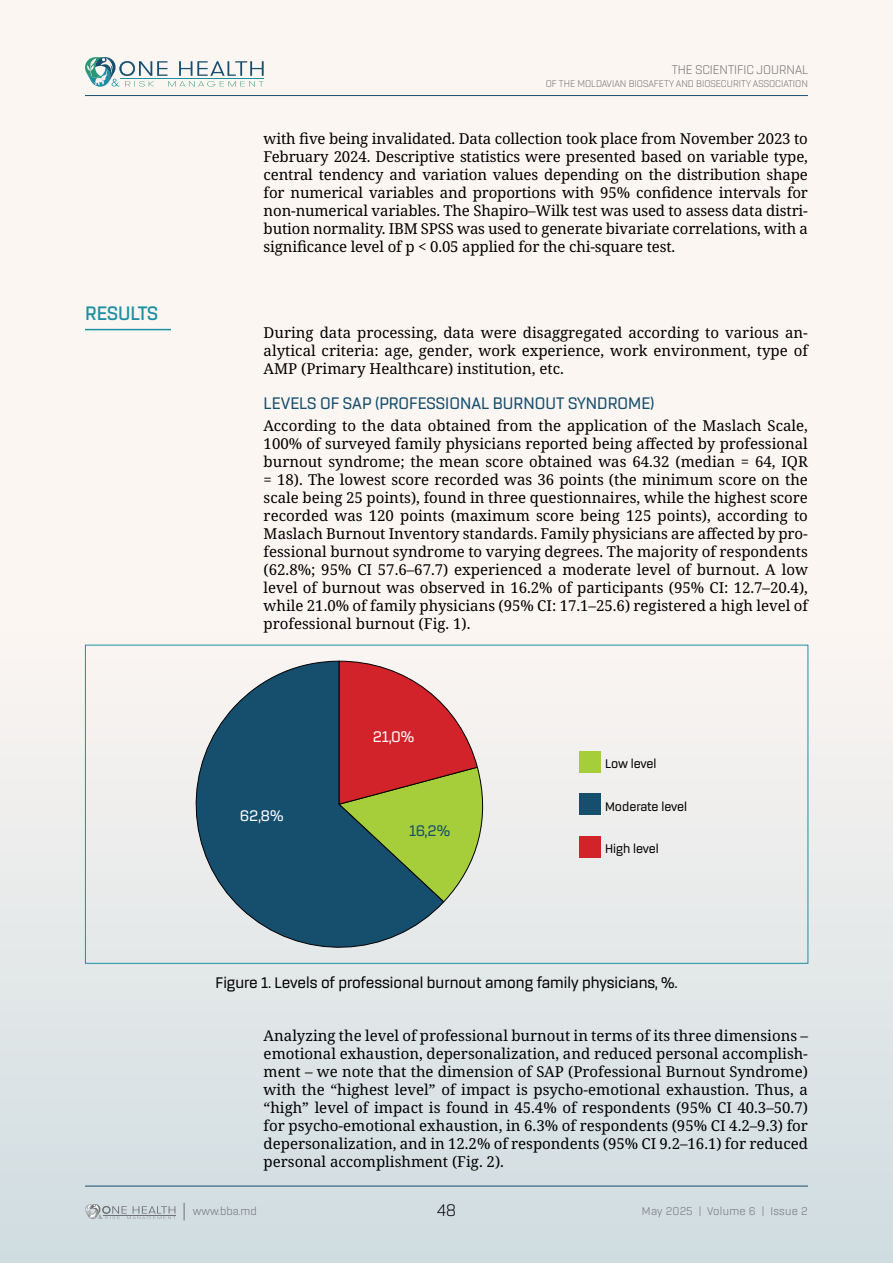
<style>
.page{position:relative;width:893px;height:1263px;background:#fcf6f3}
.page>*{position:absolute;margin:0;border:0;box-sizing:border-box;transform-origin:0 0}
.t1{font:600 21px "Rogan";color:#1c90a1}
.t2{font:500 18px "Rogan";color:#164e6e}
.t3{font:300 18px "Rogan";color:#000}
.t4{font:500 16.5px "Rogan";color:#000}
.t5{font:500 16.5px "Rogan";color:#fff}
.t6{font:500 16.5px "Rogan";color:#164e6e}
.t7{font:15px/18px "Avrile Serif";color:#000;text-align:justify}
.t8{font:500 13.5px "Rogan";color:#000}
.t9{font:300 13.5px "Rogan";color:#6f7073}
.t10{font:300 12px "Rogan";letter-spacing:.015em;color:#6f7073}
.t11{font:300 10.5px "Rogan";color:#6f7073}
</style>
<div class="page">
<div style="left:0;top:631px;width:893px;height:632px;background:linear-gradient(to bottom,#f9f5f2,#cedce0)"></div>
<svg style="left:85px;top:1204px;width:90px;height:15px"></svg>
<svg style="left:184px;top:1203px;width:1px;height:17px"></svg>
<hr style="left:85px;top:95px;width:723px;height:1px;background:#164e6e">
<hr style="left:85px;top:1186px;width:723px;height:1px;background:#164e6e">
<svg style="left:85px;top:57px;width:179px;height:30px"></svg>
<hr style="left:85px;top:329px;width:86px;height:1px;background:#1c90a1">
<svg style="left:181px;top:660px;width:264px;height:303px"></svg>
<svg style="left:338px;top:660px;width:153px;height:243px"></svg>
<div style="left:580px;top:751px;width:21px;height:21px;background:#a5ce3a"></div>
<div style="left:580px;top:793px;width:21px;height:22px;background:#164e6e"></div>
<div style="left:580px;top:836px;width:21px;height:21px;background:#d2232a"></div>
<h1 class="t1" style="left:85px;top:302px;width:75px">RESULTS</h1>
<p class="t9" style="left:672px;top:62px;width:138px">THE SCIENTIFIC JOURNAL</p>
<p class="t11" style="left:546px;top:77px;width:264px">OF THE MOLDAVIAN BIOSAFETY AND BIOSECURITY ASSOCIATION</p>
<p class="t7" style="left:264px;top:130px;width:546px">with five being invalidated. Data collection took place from November 2023 to February 2024. Descriptive statistics were presented based on variable type, central tendency and variation values depending on the distribution shape for numerical variables and proportions with 95% confidence intervals for non-numerical variables. The Shapiro–Wilk test was used to assess data distri&shy;bution normality. IBM SPSS was used to generate bivariate correlations, with a significance level of p &lt; 0.05 applied for the chi-square test.</p>
<p class="t7" style="left:264px;top:324px;width:546px">During data processing, data were disaggregated according to various an&shy;alytical criteria: age, gender, work experience, work environment, type of AMP (Primary Healthcare) institution, etc.</p>
<p class="t2" style="left:264px;top:393px;width:392px">LEVELS OF SAP (PROFESSIONAL BURNOUT SYNDROME)</p>
<p class="t7" style="left:264px;top:417px;width:546px">According to the data obtained from the application of the Maslach Scale, 100% of surveyed family physicians reported being affected by professional burnout syndrome; the mean score obtained was 64.32 (median = 64, IQR = 18). The lowest score recorded was 36 points (the minimum score on the scale being 25 points), found in three questionnaires, while the highest score recorded was 120 points (maximum score being 125 points), according to Maslach Burnout Inventory standards. Family physicians are affected by pro&shy;fessional burnout syndrome to varying degrees. The majority of respondents (62.8%; 95% CI 57.6–67.7) experienced a moderate level of burnout. A low level of burnout was observed in 16.2% of participants (95% CI: 12.7–20.4), while 21.0% of family physicians (95% CI: 17.1–25.6) registered a high level of professional burnout (Fig. 1).</p>
<p class="t5" style="left:240px;top:806px;width:45px">62,8%</p>
<p class="t5" style="left:373px;top:727px;width:43px">21,0%</p>
<p class="t6" style="left:409px;top:822px;width:43px">16,2%</p>
<p class="t8" style="left:605px;top:756px;width:53px">Low level</p>
<p class="t8" style="left:605px;top:799px;width:84px">Moderate level</p>
<p class="t8" style="left:605px;top:841px;width:55px">High level</p>
<p class="t4" style="left:216px;top:973px;width:463px">Figure 1. Levels of professional burnout among family physicians, %.</p>
<p class="t7" style="left:264px;top:1027px;width:546px">Analyzing the level of professional burnout in terms of its three dimensions – emotional exhaustion, depersonalization, and reduced personal accomplish&shy;ment – we note that the dimension of SAP (Professional Burnout Syndrome) with the “highest level” of impact is psycho-emotional exhaustion. Thus, a “high” level of impact is found in 45.4% of respondents (95% CI 40.3–50.7) for psycho-emotional exhaustion, in 6.3% of respondents (95% CI 4.2–9.3) for depersonalization, and in 12.2% of respondents (95% CI 9.2–16.1) for reduced personal accomplishment (Fig. 2).</p>
<p class="t10" style="left:193px;top:1205px;width:66px">www.bba.md</p>
<p class="t3" style="left:437px;top:1200px;width:21px">48</p>
<p class="t10" style="left:642px;top:1205px;width:167px">May 2025 | Volume 6 | Issue 2</p>
</div>
